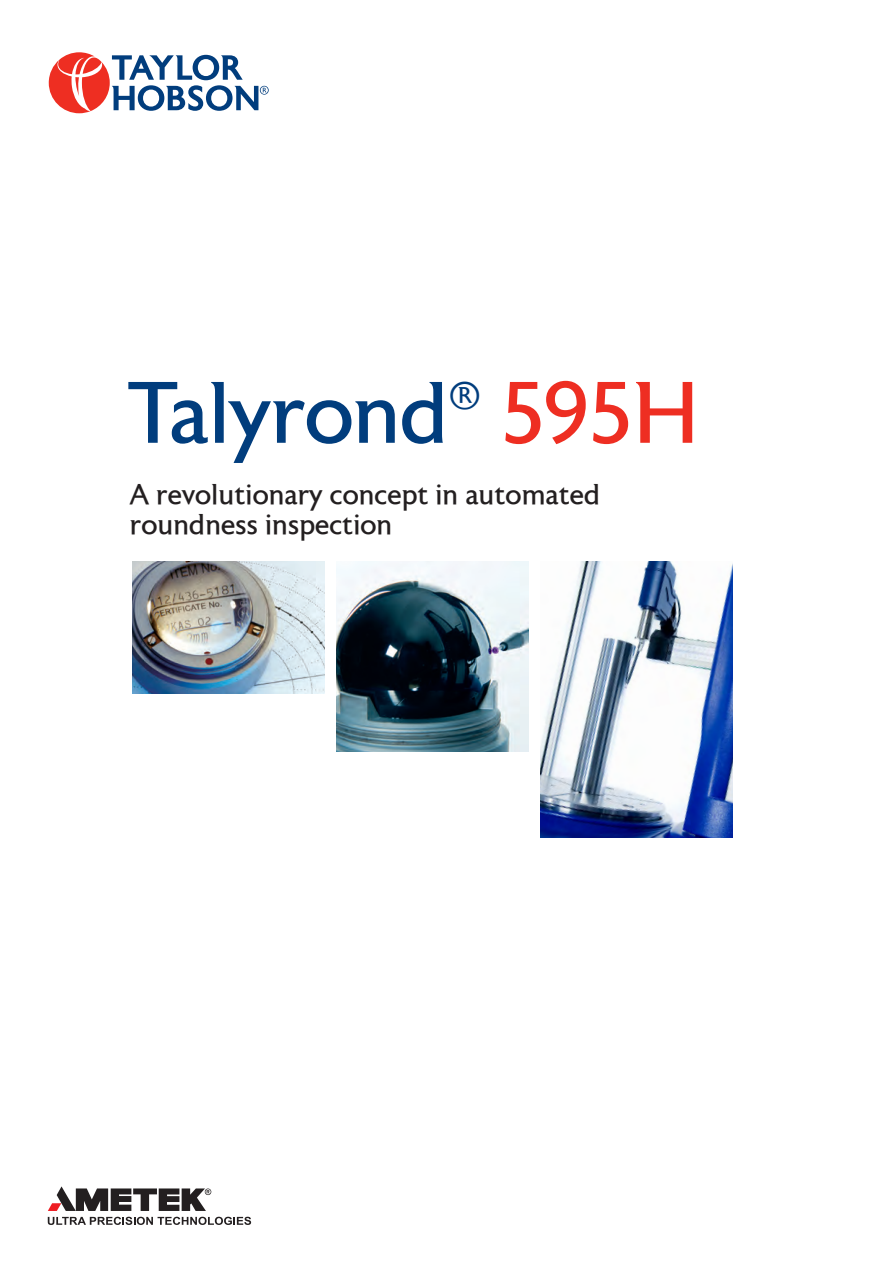
<style>
.page{position:relative;width:893px;height:1263px;background:#fff}
.page>*{position:absolute;margin:0;border:0;box-sizing:border-box;transform-origin:0 0}
.t1{font:87px "Astoria Roman";letter-spacing:-.01em;color:#013d7d}
.t2{font:87px "Astoria Roman";color:#ee2e22}
.t3{font:39px "Astoria Roman";color:#013d7d}
.t4{font:28.5px/30px "Astoria Roman";color:#231f20}
</style>
<div class="page">
<img style="left:541px;top:561px;width:191px;height:277px">
<img style="left:337px;top:561px;width:191px;height:191px">
<img style="left:133px;top:561px;width:191px;height:132px">
<svg style="left:48px;top:1217px;width:203px;height:8px"></svg>
<svg style="left:48px;top:1186px;width:163px;height:25px"></svg>
<svg style="left:49px;top:52px;width:220px;height:61px"></svg>
<p class="t1" style="left:129px;top:366px;width:322px">Talyrond</p>
<p class="t3" style="left:449px;top:375px;width:34px">®</p>
<p class="t2" style="left:501px;top:366px;width:202px">595H</p>
<p class="t4" style="left:130px;top:480px;width:472px">A revolutionary concept in automated roundness inspection</p>
</div>
